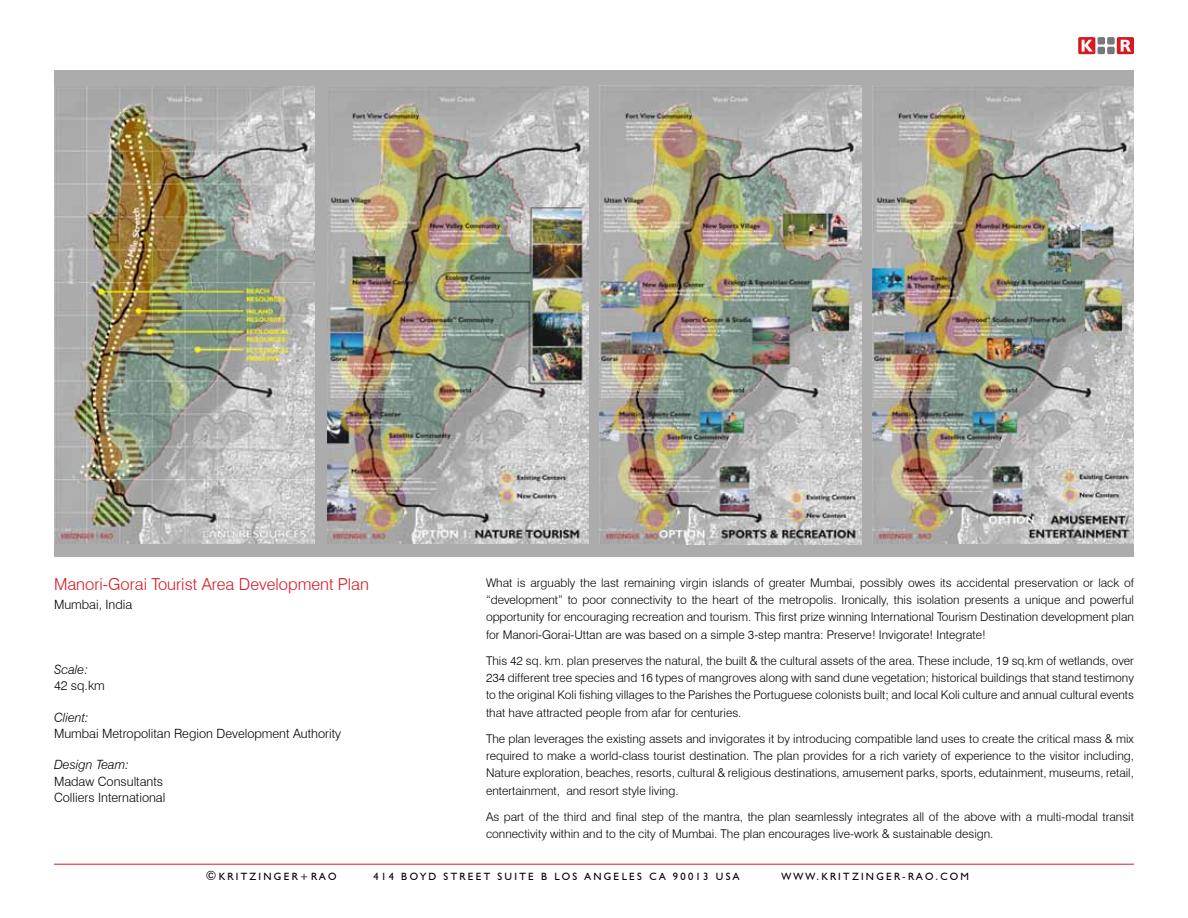
<style>
.page{position:relative;width:1188px;height:918px;background:#fff}
.page>*{position:absolute;margin:0;border:0;box-sizing:border-box;transform-origin:0 0}
.t1{font:300 16.5px "Swiss 721 BT";color:#d71920}
.t2{font:300 12.75px/16.5px "Swiss 721 BT";color:#000}
.t3{font:italic 300 12.75px "Swiss 721 BT";color:#000}
.t4{font:300 12px/17.2px "Swiss 721 BT";color:#000;text-align:justify}
.t5{font:10.5px "Humanist 521 BT";letter-spacing:.22em;color:#000}
.s1{font-size:12.75px}
</style>
<div class="page">
<hr style="left:54px;top:864px;width:1080px;height:1px;background:#d71920">
<svg style="left:1078px;top:37px;width:17px;height:17px"></svg>
<svg style="left:1117px;top:37px;width:17px;height:17px"></svg>
<svg style="left:1082px;top:40px;width:11px;height:12px"></svg>
<svg style="left:1121px;top:40px;width:10px;height:12px"></svg>
<div style="left:1098px;top:37px;width:7px;height:8px;background:#77787b;border-radius:2px"></div>
<div style="left:1098px;top:47px;width:7px;height:7px;background:#77787b;border-radius:2px"></div>
<div style="left:1107px;top:37px;width:8px;height:8px;background:#77787b;border-radius:2px"></div>
<div style="left:1107px;top:47px;width:8px;height:7px;background:#77787b;border-radius:2px"></div>
<div style="left:54px;top:70px;width:1080px;height:486px;background:#acacac"></div>
<img style="left:55px;top:87px;width:260px;height:456px">
<img style="left:328px;top:86px;width:260px;height:458px">
<img style="left:600px;top:86px;width:262px;height:458px">
<img style="left:873px;top:86px;width:261px;height:458px">
<h1 class="t1" style="left:54px;top:574px;width:317px">Manori-Gorai Tourist Area Development Plan</h1>
<p class="t2" style="left:54px;top:596px;width:80px">Mumbai, India</p>
<p class="t3" style="left:54px;top:662px;width:36px">Scale:</p>
<p class="t2" style="left:54px;top:677px;width:52px">42 sq.km</p>
<p class="t3" style="left:54px;top:709px;width:36px">Client:</p>
<p class="t2" style="left:54px;top:725px;width:289px">Mumbai Metropolitan Region Development Authority</p>
<p class="t3" style="left:54px;top:757px;width:76px">Design Team:</p>
<p class="t2" style="left:54px;top:773px;width:113px">Madaw Consultants<br>Colliers International</p>
<p class="t4" style="left:486px;top:574px;width:650px">What is arguably the last remaining virgin islands of greater Mumbai, possibly owes its accidental preservation or lack of “development” to poor connectivity to the heart of the metropolis. Ironically, this isolation presents a unique and powerful opportunity for encouraging recreation and tourism. This first prize winning International Tourism Destination development plan for Manori-Gorai-Uttan are was based on a simple 3-step mantra: Preserve! Invigorate! Integrate!</p>
<p class="t4" style="left:486px;top:652px;width:650px">This 42 sq. km. plan preserves the natural, the built &amp; the cultural assets of the area. These include, 19 sq.km of wetlands, over 234 different tree species and 16 types of mangroves along with sand dune vegetation; historical buildings that stand testimony to the original Koli fishing villages to the Parishes the Portuguese colonists built; and local Koli culture and annual cultural events that have attracted people from afar for centuries.</p>
<p class="t4" style="left:486px;top:730px;width:650px">The plan leverages the existing assets and invigorates it by introducing compatible land uses to create the critical mass &amp; mix required to make a world-class tourist destination. The plan provides for a rich variety of experience to the visitor including, Nature exploration, beaches, resorts, cultural &amp; religious destinations, amusement parks, sports, edutainment, museums, retail, entertainment, and resort style living.</p>
<p class="t4" style="left:486px;top:808px;width:649px">As part of the third and final step of the mantra, the plan seamlessly integrates all of the above with a multi-modal transit connectivity within and to the city of Mumbai. The plan encourages live-work &amp; sustainable design.</p>
<p class="t5" style="left:206px;top:869px;width:132px"><span class="s1">©</span>KRITZINGER+RAO</p>
<p class="t5" style="left:374px;top:869px;width:367px">414 BOYD STREET SUITE B LOS ANGELES CA 90013 USA</p>
<p class="t5" style="left:781px;top:869px;width:189px">WWW.KRITZINGER-RAO.COM</p>
</div>
